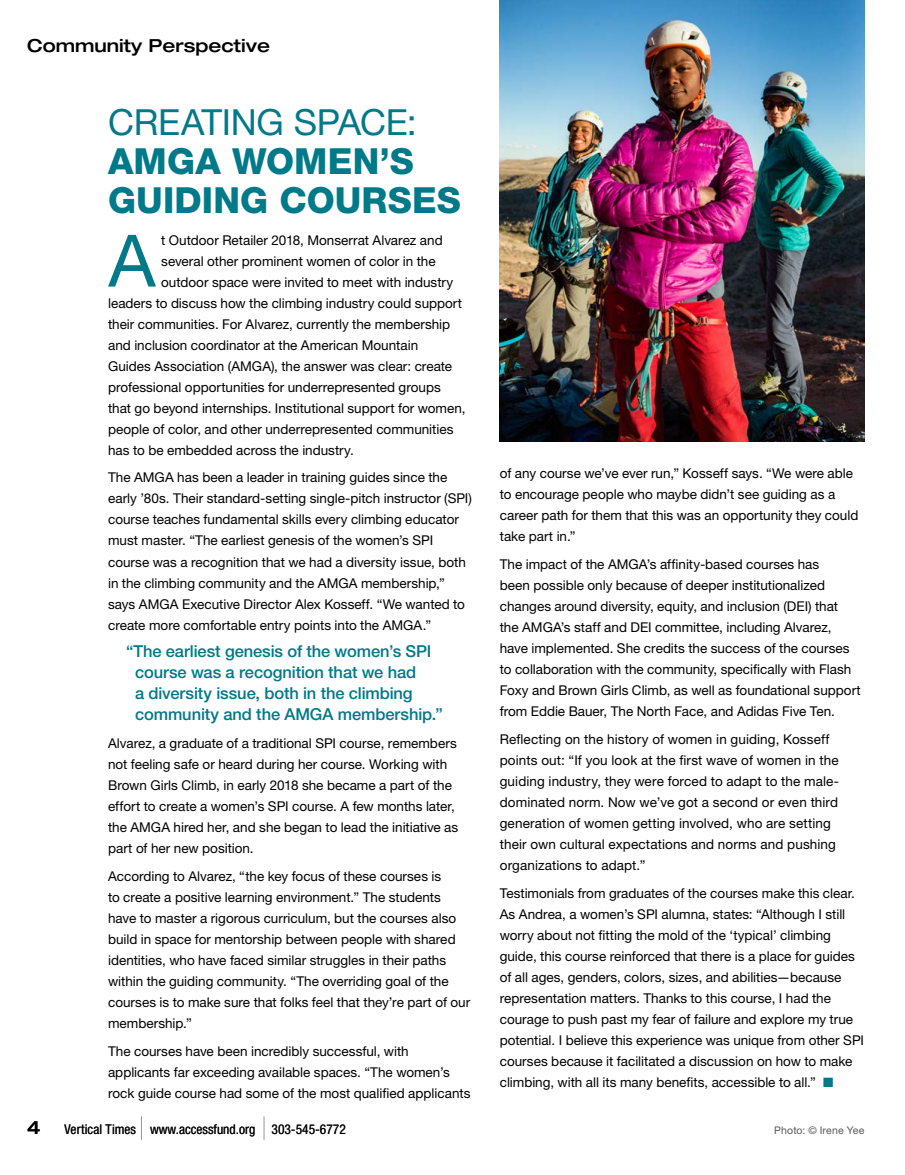
<style>
.page{position:relative;width:905px;height:1175px;background:#fff}
.page>*{position:absolute;margin:0;border:0;box-sizing:border-box;transform-origin:0 0}
.t1{font:72.3px "Helvetica Neue LT Std";color:#007989}
.t2{font:800 36px/39px "Helvetica Neue LT Std";letter-spacing:.005em;color:#007989}
.t3{font:36px "Helvetica Neue LT Std";letter-spacing:-.01em;color:#007989}
.t4{font:500 expanded 18px "Helvetica Neue LT Std";color:#000}
.t5{font:500 16.5px/21px "Helvetica Neue LT Std";letter-spacing:-.005em;color:#007989}
.t6{font:13.5px/21px "Helvetica Neue LT Std";color:#000}
.t7{font:condensed 13.5px "Helvetica Neue LT Std";color:#000}
.t8{font:10.5px "Helvetica Neue LT Std";letter-spacing:.015em;color:#58595b}
.s1{color:#007989}
</style>
<div class="page">
<svg style="left:141px;top:1116px;width:1px;height:23px"></svg>
<svg style="left:264px;top:1116px;width:1px;height:23px"></svg>
<img style="left:500px;top:0;width:364px;height:441px">
<h3 class="t4" style="left:27px;top:35px;width:244px">Community Perspective</h3>
<h2 class="t3" style="left:108px;top:100px;width:310px">CREATING SPACE:</h2>
<h2 class="t2" style="left:108px;top:141px;width:354px">AMGA WOMEN’S<br>GUIDING COURSES</h2>
<h1 class="t1" style="left:109px;top:218px;width:48px">A</h1>
<p class="t6" style="left:161px;top:229px;width:283px">t Outdoor Retailer 2018, Monserrat Alvarez and</p>
<p class="t6" style="left:161px;top:250px;width:276px">several other prominent women of color in the</p>
<p class="t6" style="left:161px;top:271px;width:293px">outdoor space were invited to meet with industry</p>
<p class="t6" style="left:108px;top:292px;width:355px">leaders to discuss how the climbing industry could support</p>
<p class="t6" style="left:108px;top:313px;width:343px">their communities. For Alvarez, currently the membership</p>
<p class="t6" style="left:108px;top:334px;width:311px">and inclusion coordinator at the American Mountain</p>
<p class="t6" style="left:108px;top:355px;width:345px">Guides Association (AMGA), the answer was clear: create</p>
<p class="t6" style="left:108px;top:376px;width:334px">professional opportunities for underrepresented groups</p>
<p class="t6" style="left:108px;top:397px;width:359px">that go beyond internships. Institutional support for women,</p>
<p class="t6" style="left:108px;top:418px;width:347px">people of color, and other underrepresented communities</p>
<p class="t6" style="left:108px;top:439px;width:247px">has to be embedded across the industry.</p>
<p class="t6" style="left:108px;top:467px;width:365px">The AMGA has been a leader in training guides since the early ’80s. Their standard-setting single-pitch instructor (SPI) course teaches fundamental skills every climbing educator must master. “The earliest genesis of the women’s SPI course was a recognition that we had a diversity issue, both in the climbing community and the AMGA membership,” says AMGA Executive Director Alex Kosseff. “We wanted to create more comfortable entry points into the AMGA.”</p>
<p class="t5" style="left:135px;top:640px;width:309px;text-indent:-9px">“The earliest genesis of the women’s SPI course was a recognition that we had<br>a diversity issue, both in the climbing community and the AMGA membership.”</p>
<p class="t6" style="left:108px;top:732px;width:352px">Alvarez, a graduate of a traditional SPI course, remembers not feeling safe or heard during her course. Working with Brown Girls Climb, in early 2018 she became a part of the effort to create a women’s SPI course. A few months later, the AMGA hired her, and she began to lead the initiative as part of her new position.</p>
<p class="t6" style="left:108px;top:865px;width:363px">According to Alvarez, “the key focus of these courses is<br>to create a positive learning environment.” The students have to master a rigorous curriculum, but the courses also build in space for mentorship between people with shared identities, who have faced similar struggles in their paths within the guiding community. “The overriding goal of the courses is to make sure that folks feel that they’re part of our membership.”</p>
<p class="t6" style="left:108px;top:1040px;width:364px">The courses have been incredibly successful, with applicants far exceeding available spaces. “The women’s rock guide course had some of the most qualified applicants</p>
<h3 class="t4" style="left:27px;top:1116px;width:15px">4</h3>
<p class="t7" style="left:64px;top:1121px;width:283px">Vertical Times www.accessfund.org 303-545-6772</p>
<p class="t6" style="left:500px;top:463px;width:360px">of any course we’ve ever run,” Kosseff says. “We were able to encourage people who maybe didn’t see guiding as a career path for them that this was an opportunity they could take part in.”</p>
<p class="t6" style="left:500px;top:553px;width:362px">The impact of the AMGA’s affinity-based courses has<br>been possible only because of deeper institutionalized changes around diversity, equity, and inclusion (DEI) that<br>the AMGA’s staff and DEI committee, including Alvarez, have implemented. She credits the success of the courses to collaboration with the community, specifically with Flash Foxy and Brown Girls Climb, as well as foundational support from Eddie Bauer, The North Face, and Adidas Five Ten.</p>
<p class="t6" style="left:500px;top:728px;width:341px">Reflecting on the history of women in guiding, Kosseff points out: “If you look at the first wave of women in the guiding industry, they were forced to adapt to the male&shy;dominated norm. Now we’ve got a second or even third generation of women getting involved, who are setting their own cultural expectations and norms and pushing organizations to adapt.”</p>
<p class="t6" style="left:500px;top:882px;width:366px">Testimonials from graduates of the courses make this clear.<br>As Andrea, a women’s SPI alumna, states: “Although I still worry about not fitting the mold of the ‘typical’ climbing guide, this course reinforced that there is a place for guides of all ages, genders, colors, sizes, and abilities—because representation matters. Thanks to this course, I had the courage to push past my fear of failure and explore my true potential. I believe this experience was unique from other SPI courses because it facilitated a discussion on how to make climbing, with all its many benefits, accessible to all.” <span class="s1">■</span></p>
<p class="t8" style="left:774px;top:1124px;width:92px">Photo: © Irene Yee</p>
</div>
